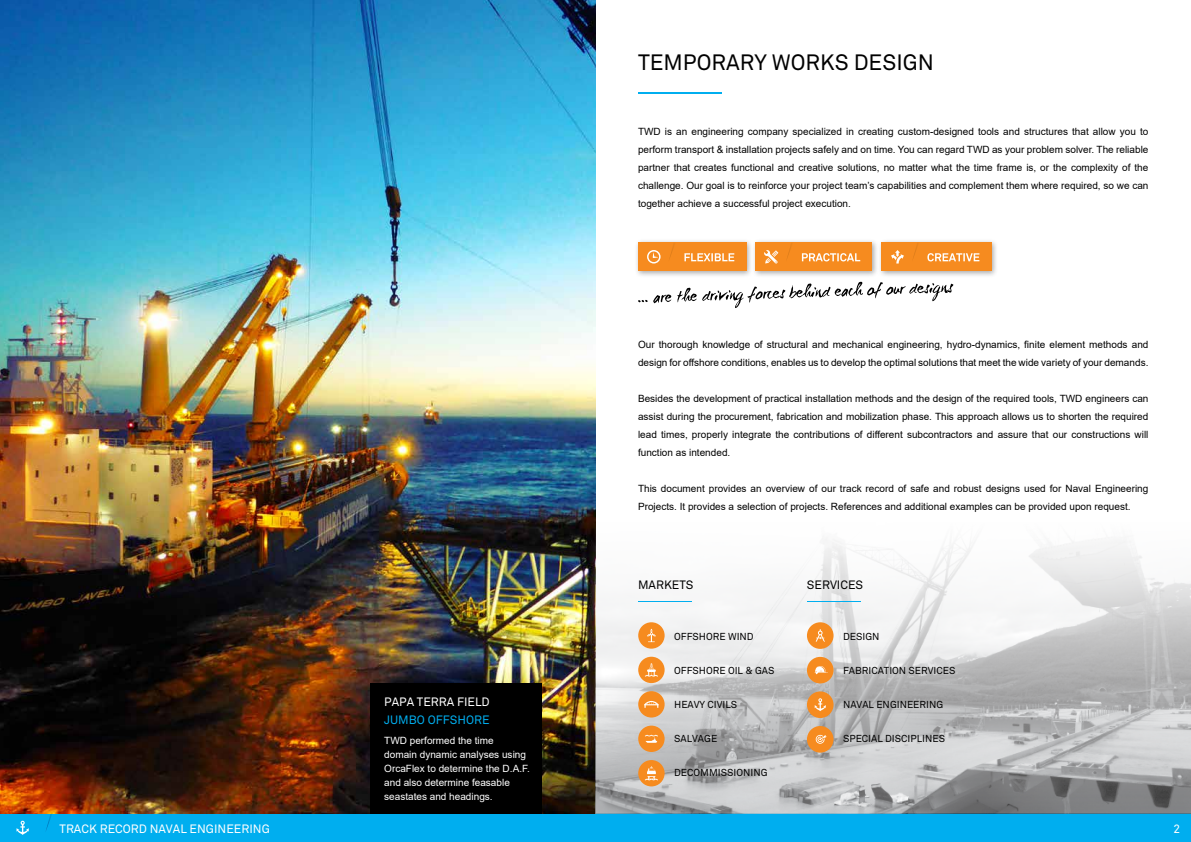
<style>
.page{position:relative;width:1191px;height:842px;background:#fff}
.page>*{position:absolute;margin:0;border:0;box-sizing:border-box;transform-origin:0 0}
.t1{font:22px "Akkurat";color:#000}
.t2{font:12px "Akkurat";color:#fff}
.t3{font:12px "Akkurat";color:#000}
.t4{font:12px "Akkurat";color:#00aeef}
.t5{font:10px/18px "Arial";color:#000;text-align:justify}
.t6{font:10px "Akkurat";color:#000}
.t7{font:10px/14px "Arial";color:#fff}
</style>
<div class="page">
<div style="left:595px;top:814px;width:596px;height:28px;background:#00aeef"></div>
<div style="left:0;top:814px;width:595px;height:28px;background:#00aeef"></div>
<svg style="left:46px;top:814px;width:6px;height:16px"></svg>
<svg style="left:17px;top:821px;width:12px;height:14px"></svg>
<img style="left:0;top:0;width:595px;height:814px">
<div style="left:370px;top:683px;width:171px;height:131px;background:#000"></div>
<img style="left:595px;top:522px;width:596px;height:292px">
<hr style="left:638px;top:601px;width:53px;height:1px;background:#00aeef">
<hr style="left:807px;top:601px;width:53px;height:1px;background:#00aeef">
<hr style="left:638px;top:92px;width:84px;height:1px;background:#00aeef">
<div style="left:638px;top:760px;width:26px;height:26px;background:#f68b1f;border-radius:50%"></div>
<svg style="left:645px;top:766px;width:13px;height:14px"></svg>
<div style="left:638px;top:657px;width:26px;height:26px;background:#f68b1f;border-radius:50%"></div>
<svg style="left:645px;top:663px;width:13px;height:13px"></svg>
<div style="left:638px;top:622px;width:26px;height:27px;background:#f68b1f;border-radius:50%"></div>
<svg style="left:647px;top:629px;width:8px;height:13px"></svg>
<div style="left:638px;top:691px;width:26px;height:26px;background:#f68b1f;border-radius:50%"></div>
<svg style="left:644px;top:701px;width:14px;height:7px"></svg>
<div style="left:638px;top:726px;width:26px;height:26px;background:#f68b1f;border-radius:50%"></div>
<svg style="left:645px;top:735px;width:13px;height:8px"></svg>
<div style="left:634px;top:238px;width:364px;height:40px;background:#000;opacity:.35"></div>
<div style="left:755px;top:243px;width:117px;height:28px;background:#f68b1f"></div>
<svg style="left:764px;top:250px;width:14px;height:14px"></svg>
<svg style="left:787px;top:243px;width:5px;height:15px"></svg>
<svg style="left:802px;top:253px;width:58px;height:8px"></svg>
<div style="left:638px;top:243px;width:108px;height:28px;background:#f68b1f"></div>
<svg style="left:669px;top:245px;width:5px;height:14px"></svg>
<svg style="left:647px;top:250px;width:13px;height:14px"></svg>
<svg style="left:684px;top:253px;width:50px;height:8px"></svg>
<div style="left:881px;top:243px;width:110px;height:28px;background:#f68b1f"></div>
<svg style="left:913px;top:243px;width:5px;height:15px"></svg>
<svg style="left:927px;top:253px;width:52px;height:8px"></svg>
<svg style="left:891px;top:250px;width:13px;height:14px"></svg>
<svg style="left:638px;top:282px;width:315px;height:26px"></svg>
<div style="left:807px;top:691px;width:26px;height:27px;background:#f68b1f;border-radius:50%"></div>
<svg style="left:814px;top:698px;width:11px;height:13px"></svg>
<div style="left:807px;top:622px;width:26px;height:27px;background:#f68b1f;border-radius:50%"></div>
<svg style="left:815px;top:629px;width:9px;height:13px"></svg>
<div style="left:807px;top:657px;width:26px;height:26px;background:#f68b1f;border-radius:50%"></div>
<svg style="left:814px;top:666px;width:14px;height:8px"></svg>
<div style="left:807px;top:726px;width:26px;height:27px;background:#f68b1f;border-radius:50%"></div>
<svg style="left:815px;top:735px;width:12px;height:9px"></svg>
<h1 class="t1" style="left:638px;top:50px;width:297px">TEMPORARY WORKS DESIGN</h1>
<p class="t5" style="left:638px;top:122px;width:512px">TWD is an engineering company specialized in creating custom-designed tools and structures that allow you to perform transport &amp; installation projects safely and on time. You can regard TWD as your problem solver. The reliable partner that creates functional and creative solutions, no matter what the time frame is, or the complexity of the challenge. Our goal is to reinforce your project team’s capabilities and complement them where required, so we can together achieve a successful project execution.</p>
<p class="t5" style="left:638px;top:335px;width:512px">Our thorough knowledge of structural and mechanical engineering, hydro-dynamics, finite element methods and design for offshore conditions, enables us to develop the optimal solutions that meet the wide variety of your demands.</p>
<p class="t5" style="left:638px;top:389px;width:512px">Besides the development of practical installation methods and the design of the required tools, TWD engineers can assist during the procurement, fabrication and mobilization phase. This approach allows us to shorten the required lead times, properly integrate the contributions of different subcontractors and assure that our constructions will function as intended.</p>
<p class="t5" style="left:638px;top:479px;width:512px">This document provides an overview of our track record of safe and robust designs used for Naval Engineering<br>Projects. It provides a selection of projects. References and additional examples can be provided upon request.</p>
<p class="t2" style="left:384px;top:695px;width:107px">PAPA TERRA FIELD</p>
<p class="t4" style="left:384px;top:713px;width:107px">JUMBO OFFSHORE</p>
<p class="t7" style="left:384px;top:733px;width:147px">TWD performed the time<br>domain dynamic analyses using<br>OrcaFlex to determine the D.A.F. and also determine feasable seastates and headings.</p>
<p class="t3" style="left:638px;top:577px;width:57px">MARKETS</p>
<p class="t3" style="left:807px;top:577px;width:58px">SERVICES</p>
<p class="t6" style="left:674px;top:631px;width:81px">OFFSHORE WIND</p>
<p class="t6" style="left:674px;top:665px;width:102px">OFFSHORE OIL &amp; GAS</p>
<p class="t6" style="left:674px;top:699px;width:65px">HEAVY CIVILS</p>
<p class="t6" style="left:674px;top:733px;width:45px">SALVAGE</p>
<p class="t6" style="left:674px;top:767px;width:95px">DECOMMISSIONING</p>
<p class="t6" style="left:843px;top:631px;width:38px">DESIGN</p>
<p class="t6" style="left:843px;top:665px;width:114px">FABRICATION SERVICES</p>
<p class="t6" style="left:843px;top:699px;width:102px">NAVAL ENGINEERING</p>
<p class="t6" style="left:843px;top:733px;width:103px">SPECIAL DISCIPLINES</p>
<p class="t2" style="left:60px;top:821px;width:212px">TRACK RECORD NAVAL ENGINEERING</p>
<p class="t2" style="left:1173px;top:821px;width:8px">2</p>
</div>
